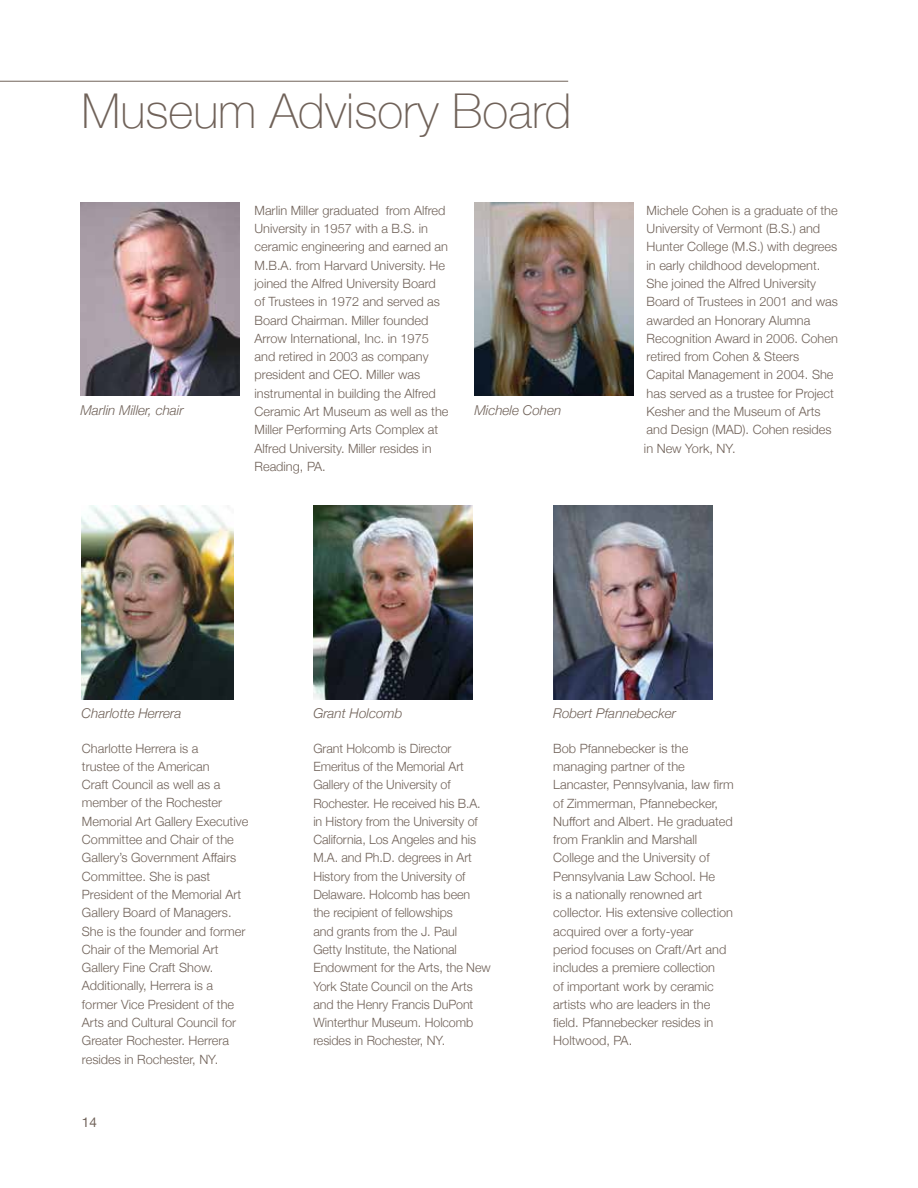
<style>
.page{position:relative;width:918px;height:1188px;background:#fff}
.page>*{position:absolute;margin:0;border:0;box-sizing:border-box;transform-origin:0 0}
.t1{font:100 48px "Helvetica Neue";color:#706259}
.t2{font:italic 300 13.5px "Helvetica Neue";color:#706259}
.t3{font:13.5px "Helvetica Neue";color:#706259}
.t4{font:300 12.75px/18.3px "Helvetica Neue";color:#706259}
</style>
<div class="page">
<hr style="left:0;top:81px;width:568px;height:1px;background:#706259">
<img style="left:80px;top:202px;width:159px;height:194px">
<img style="left:474px;top:203px;width:159px;height:193px">
<img style="left:82px;top:506px;width:151px;height:193px">
<img style="left:553px;top:506px;width:159px;height:193px">
<img style="left:313px;top:506px;width:159px;height:193px">
<h1 class="t1" style="left:82px;top:75px;width:491px">Museum Advisory Board</h1>
<p class="t4" style="left:255px;top:200px;width:195px">Marlin Miller graduated from Alfred<br>University in 1957 with a B.S. in ceramic engineering and earned an<br>M.B.A. from Harvard University. He joined the Alfred University Board of Trustees in 1972 and served as<br>Board Chairman. Miller founded<br>Arrow International, Inc. in 1975 and retired in 2003 as company president and CEO. Miller was instrumental in building the Alfred<br>Ceramic Art Museum as well as the<br>Miller Performing Arts Complex at<br>Alfred University. Miller resides in<br>Reading, PA.</p>
<p class="t4" style="left:644px;top:200px;width:195px">Michele Cohen is a graduate of the<br>University of Vermont (B.S.) and<br>Hunter College (M.S.) with degrees in early childhood development.<br>She joined the Alfred University<br>Board of Trustees in 2001 and was awarded an Honorary Alumna<br>Recognition Award in 2006. Cohen retired from Cohen &amp; Steers<br>Capital Management in 2004. She has served as a trustee for Project<br>Kesher and the Museum of Arts and Design (MAD). Cohen resides in New York, NY.</p>
<p class="t2" style="left:80px;top:399px;width:105px">Marlin Miller, chair</p>
<p class="t2" style="left:474px;top:399px;width:89px">Michele Cohen</p>
<p class="t2" style="left:82px;top:702px;width:101px">Charlotte Herrera</p>
<p class="t2" style="left:313px;top:702px;width:91px">Grant Holcomb</p>
<p class="t2" style="left:553px;top:702px;width:124px">Robert Pfannebecker</p>
<p class="t4" style="left:82px;top:738px;width:168px">Charlotte Herrera is a<br>trustee of the American<br>Craft Council as well as a member of the Rochester<br>Memorial Art Gallery Executive<br>Committee and Chair of the<br>Gallery’s Government Affairs<br>Committee. She is past<br>President of the Memorial Art<br>Gallery Board of Managers.<br>She is the founder and former<br>Chair of the Memorial Art<br>Gallery Fine Craft Show.<br>Additionally, Herrera is a former Vice President of the<br>Arts and Cultural Council for<br>Greater Rochester. Herrera resides in Rochester, NY.</p>
<p class="t4" style="left:313px;top:738px;width:179px">Grant Holcomb is Director<br>Emeritus of the Memorial Art<br>Gallery of the University of<br>Rochester. He received his B.A. in History from the University of<br>California, Los Angeles and his<br>M.A. and Ph.D. degrees in Art<br>History from the University of<br>Delaware. Holcomb has been<br>the recipient of fellowships<br>and grants from the J. Paul<br>Getty Institute, the National<br>Endowment for the Arts, the New<br>York State Council on the Arts and the Henry Francis DuPont<br>Winterthur Museum. Holcomb resides in Rochester, NY.</p>
<p class="t4" style="left:553px;top:738px;width:182px">Bob Pfannebecker is the managing partner of the<br>Lancaster, Pennsylvania, law firm of Zimmerman, Pfannebecker,<br>Nuffort and Albert. He graduated from Franklin and Marshall<br>College and the University of<br>Pennsylvania Law School. He<br>is a nationally renowned art collector. His extensive collection acquired over a forty-year<br>period focuses on Craft/Art and includes a premiere collection<br>of important work by ceramic artists who are leaders in the field. Pfannebecker resides in<br>Holtwood, PA.</p>
<p class="t3" style="left:82px;top:1113px;width:17px">14</p>
</div>
